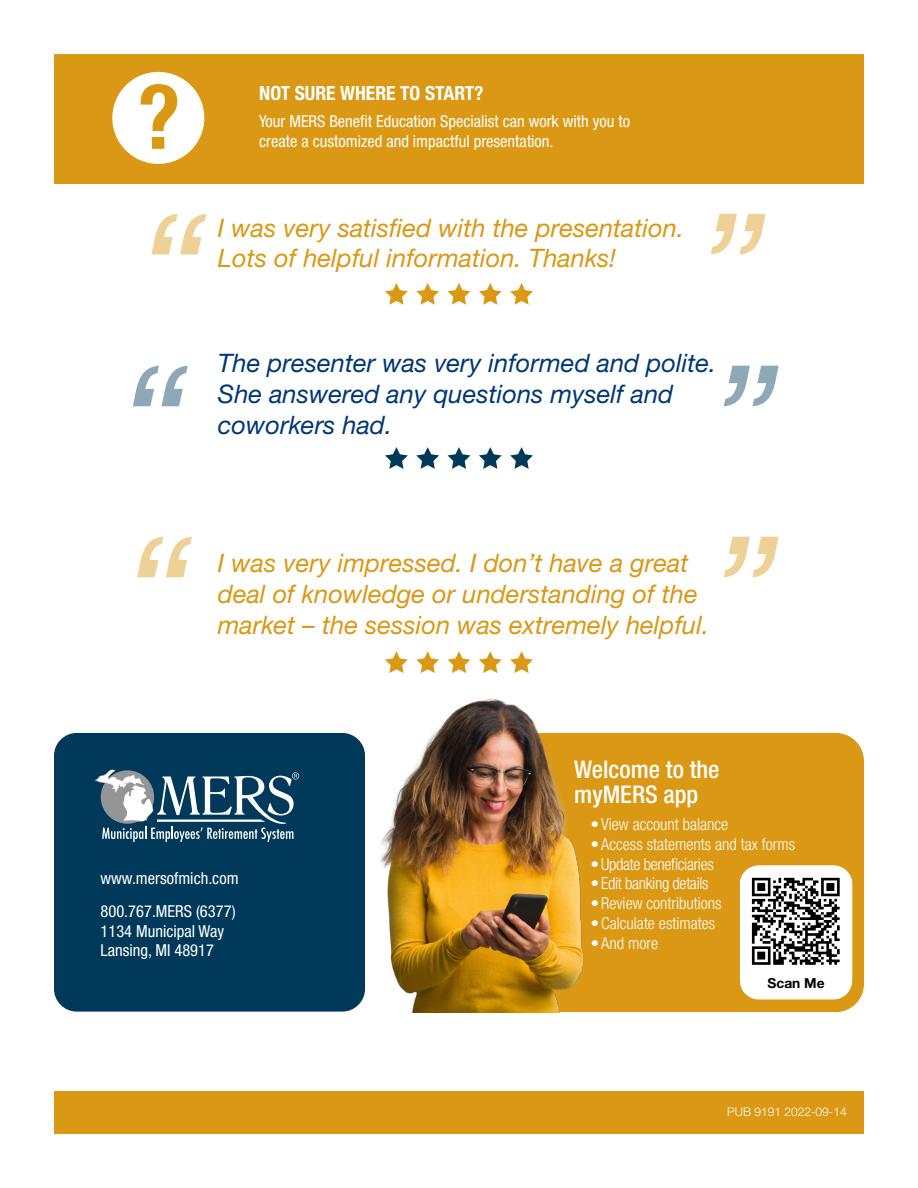
<style>
.page{position:relative;width:918px;height:1188px;background:#fff}
.page>*{position:absolute;margin:0;border:0;box-sizing:border-box;transform-origin:0 0}
.t1{font:italic 157.65px "Helvetica Neue LT Std";color:#da9814}
.t2{font:italic 157.65px "Helvetica Neue LT Std";color:#00395a}
.t3{font:700 condensed 89.7px "Helvetica Neue LT Std";color:#da9814}
.t4{font:italic 25.5px/30.6px "Helvetica Neue LT Std";color:#da9814}
.t5{font:italic 25.5px/30.6px "Helvetica Neue LT Std";color:#003774}
.t6{font:500 condensed 24.45px/24.6px "Helvetica Neue LT Std";color:#fff}
.t7{font:700 condensed 19.5px "Helvetica Neue LT Std";color:#fff}
.t8{font:condensed 16.5px/19.8px "Helvetica Neue LT Std";color:#fff}
.t9{font:300 condensed 16.5px "Helvetica Neue LT Std";color:#fff}
.t10{font:300 condensed 16.5px "Helvetica Neue LT Std";letter-spacing:-.02em;color:#fff}
.t11{font:700 13.8px "Helvetica Neue LT Std";color:#000}
.t12{font:300 12px "Helvetica Neue LT Std";color:#fff}
</style>
<div class="page">
<div style="left:54px;top:54px;width:810px;height:130px;background:#da9814"></div>
<div style="left:54px;top:1091px;width:810px;height:43px;background:#da9814"></div>
<svg style="left:385px;top:283px;width:23px;height:22px"></svg>
<svg style="left:416px;top:283px;width:23px;height:22px"></svg>
<svg style="left:448px;top:283px;width:22px;height:22px"></svg>
<svg style="left:479px;top:283px;width:23px;height:22px"></svg>
<svg style="left:510px;top:283px;width:23px;height:22px"></svg>
<div style="left:112px;top:72px;width:92px;height:92px;background:#fff;border-radius:50%"></div>
<svg style="left:385px;top:447px;width:23px;height:22px"></svg>
<svg style="left:416px;top:447px;width:23px;height:22px"></svg>
<svg style="left:448px;top:447px;width:22px;height:22px"></svg>
<svg style="left:479px;top:447px;width:23px;height:22px"></svg>
<svg style="left:510px;top:447px;width:23px;height:22px"></svg>
<svg style="left:385px;top:651px;width:23px;height:22px"></svg>
<svg style="left:416px;top:651px;width:23px;height:22px"></svg>
<svg style="left:448px;top:651px;width:22px;height:22px"></svg>
<svg style="left:479px;top:651px;width:23px;height:22px"></svg>
<svg style="left:510px;top:651px;width:23px;height:22px"></svg>
<div style="left:54px;top:733px;width:311px;height:279px;background:#00395a;border-radius:23px"></div>
<svg style="left:94px;top:769px;width:205px;height:73px"></svg>
<div style="left:446px;top:733px;width:418px;height:279px;background:#da9814;border-radius:28px"></div>
<div style="left:740px;top:866px;width:112px;height:133px;background:#fff;border-radius:19px"></div>
<img style="left:740px;top:866px;width:112px;height:99px">
<img style="left:380px;top:698px;width:226px;height:314px">
<h2 class="t3" style="left:137px;top:63px;width:45px">?</h2>
<p class="t7" style="left:259px;top:82px;width:226px">NOT SURE WHERE TO START?</p>
<p class="t8" style="left:259px;top:111px;width:372px">Your MERS Benefit Education Specialist can work with you to create a customized and impactful presentation.</p>
<h1 class="t1" style="left:137px;top:176px;width:69px">“</h1>
<h1 class="t1" style="left:697px;top:176px;width:69px">”</h1>
<p class="t4" style="left:218px;top:212px;width:468px">I was very satisfied with the presentation.<br>Lots of helpful information. Thanks!</p>
<p class="t5" style="left:218px;top:348px;width:500px">The presenter was very informed and polite.<br>She answered any questions myself and coworkers had.</p>
<h1 class="t2" style="left:119px;top:327px;width:69px">“</h1>
<h1 class="t2" style="left:710px;top:327px;width:69px">”</h1>
<h1 class="t1" style="left:123px;top:498px;width:69px">“</h1>
<p class="t4" style="left:218px;top:548px;width:481px">I was very impressed. I don’t have a great deal of knowledge or understanding of the</p>
<p class="t4" style="left:218px;top:609px;width:493px">market – the session was extremely helpful.</p>
<h1 class="t1" style="left:710px;top:498px;width:69px">”</h1>
<p class="t8" style="left:101px;top:861px;width:140px;line-height:33.3px">www.mersofmich.com<br>800.767.MERS (6377)</p>
<p class="t8" style="left:101px;top:921px;width:125px">1134 Municipal Way<br>Lansing, MI 48917</p>
<p class="t6" style="left:574px;top:757px;width:147px">Welcome to the myMERS app</p>
<p class="t9" style="left:591px;top:815px;width:139px">• View account balance</p>
<p class="t9" style="left:591px;top:834px;width:206px">• Access statements and tax forms</p>
<p class="t10" style="left:591px;top:854px;width:124px">• Update beneficiaries</p>
<p class="t10" style="left:591px;top:874px;width:119px">• Edit banking details</p>
<p class="t9" style="left:591px;top:894px;width:132px">• Review contributions</p>
<p class="t9" style="left:591px;top:914px;width:126px">•Calculate estimates</p>
<p class="t9" style="left:591px;top:933px;width:69px">• And more</p>
<p class="t11" style="left:767px;top:974px;width:59px">Scan Me</p>
<p class="t12" style="left:727px;top:1104px;width:121px">PUB 9191 2022-09-14</p>
</div>
